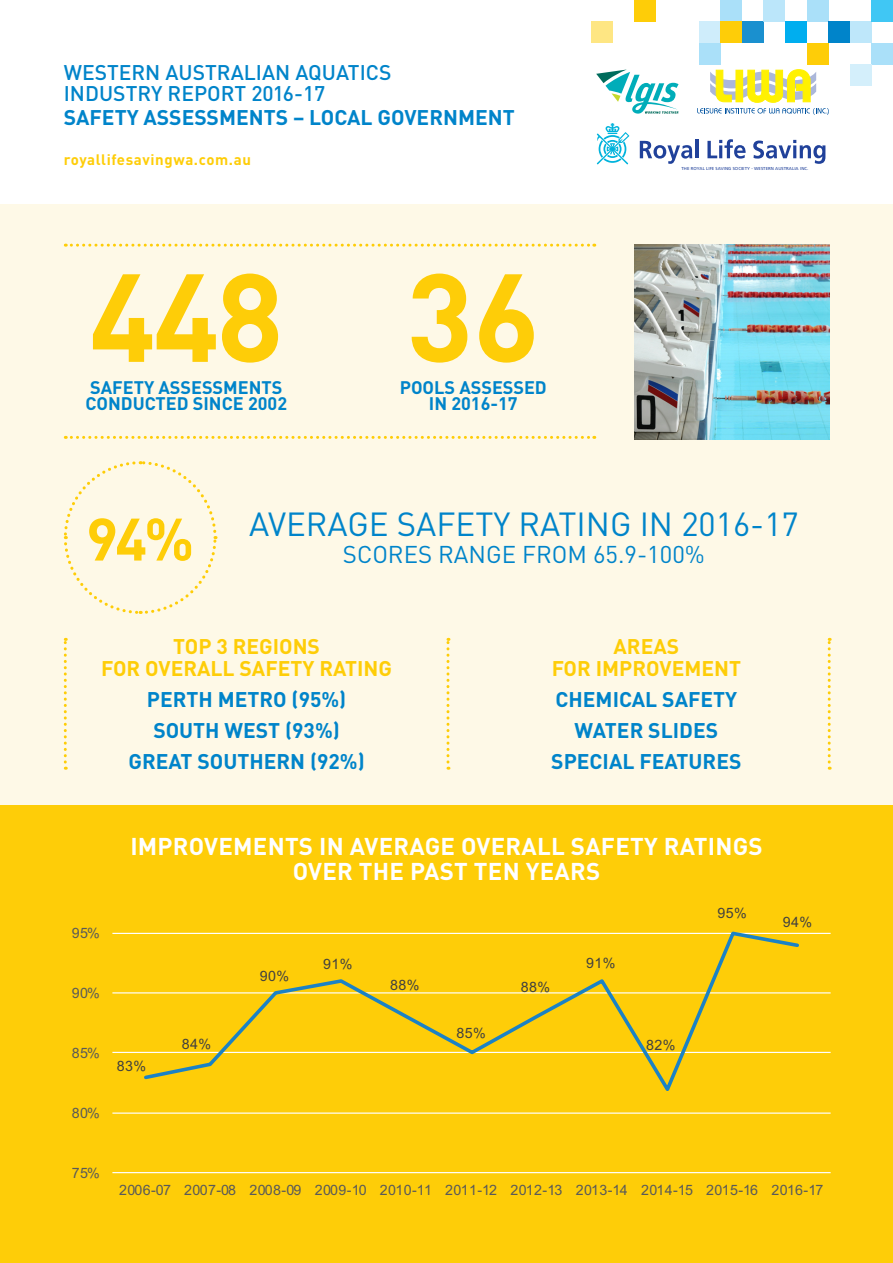
<style>
.page{position:relative;width:893px;height:1263px;background:#fff}
.page>*{position:absolute;margin:0;border:0;box-sizing:border-box;transform-origin:0 0}
.Heading_H1{font:700 123px "DIN";color:#fecd08}
.Heading_H1-2{font:700 58.95px "DIN";color:#fecd08}
.Heading{font:33px "DIN";color:#0084ca}
.Heading-2{font:700 24px/25.5px "DIN";letter-spacing:.01em;color:#fff;text-align:center}
.Heading-3{font:24px "DIN";color:#0084ca}
.Paragraph_Style_2{font:700 21px "DIN";color:#0084ca}
.Paragraph_Style_2-2{font:700 21px/22.5px "DIN";color:#fecd08;text-align:center}
.Heading_H1-3{font:500 21px/21px "DIN";color:#0084ca}
.Heading_H1-4{font:700 21px "DIN";color:#0084ca}
.Heading-4{font:700 18px/16.5px "DIN";color:#0084ca;text-align:center}
.Heading_H1-5{font:700 15px "DIN";letter-spacing:.04em;color:#fecd08}
.t1{font:14.25px "Arial";letter-spacing:-.015em;color:#595959}
.t2{font:14.25px "Arial";letter-spacing:.025em;color:#404040}
.t3{font:14.25px "Arial";letter-spacing:.025em;color:#595959}
.t4{font:4.35px "Frutiger";letter-spacing:.01em;color:#20419a}
</style>
<div class="page">
<div style="left:0;top:204px;width:893px;height:744px;background:#fef9e7"></div>
<div style="left:0;top:806px;width:893px;height:457px;background:#fecd08"></div>
<svg style="left:65px;top:436px;width:530px;height:3px"></svg>
<svg style="left:65px;top:244px;width:530px;height:3px"></svg>
<img style="left:635px;top:244px;width:194px;height:195px">
<svg style="left:446px;top:638px;width:3px;height:132px"></svg>
<svg style="left:64px;top:638px;width:3px;height:132px"></svg>
<svg style="left:828px;top:638px;width:3px;height:132px"></svg>
<div style="left:634px;top:0;width:22px;height:22px;background:#fecd08"></div>
<div style="left:699px;top:22px;width:22px;height:21px;background:#cfedfb"></div>
<div style="left:721px;top:0;width:21px;height:22px;background:#aae0f9"></div>
<div style="left:721px;top:22px;width:21px;height:21px;background:#fecd08"></div>
<div style="left:699px;top:43px;width:22px;height:22px;background:#aae0f9"></div>
<div style="left:742px;top:22px;width:22px;height:21px;background:#1a90cf"></div>
<div style="left:764px;top:0;width:21px;height:22px;background:#bbe6fa"></div>
<div style="left:785px;top:22px;width:22px;height:21px;background:#00aeef"></div>
<div style="left:807px;top:0;width:21px;height:22px;background:#aae0f9"></div>
<div style="left:828px;top:22px;width:22px;height:21px;background:#0084ca"></div>
<div style="left:850px;top:22px;width:21px;height:21px;background:#bee7fa"></div>
<div style="left:871px;top:0;width:22px;height:22px;background:#40c7f4"></div>
<div style="left:807px;top:43px;width:21px;height:22px;background:#fecd08"></div>
<div style="left:871px;top:43px;width:22px;height:22px;background:#aae0f9"></div>
<div style="left:850px;top:65px;width:22px;height:21px;background:#d4effb"></div>
<div style="left:591px;top:22px;width:22px;height:21px;background:#fee683"></div>
<svg style="left:710px;top:70px;width:106px;height:32px"></svg>
<svg style="left:697px;top:108px;width:132px;height:7px"></svg>
<svg style="left:596px;top:70px;width:82px;height:44px"></svg>
<svg style="left:640px;top:141px;width:52px;height:23px"></svg>
<hr style="left:695px;top:140px;width:3px;height:18px;background:#20419a">
<svg style="left:707px;top:139px;width:39px;height:20px"></svg>
<svg style="left:753px;top:140px;width:72px;height:24px"></svg>
<svg style="left:597px;top:123px;width:32px;height:41px"></svg>
<svg style="left:63px;top:461px;width:155px;height:153px"></svg>
<hr style="left:112px;top:889px;width:719px;height:1px;background:#fff">
<hr style="left:112px;top:933px;width:719px;height:1px;background:#fff">
<hr style="left:112px;top:992px;width:719px;height:1px;background:#fff">
<hr style="left:112px;top:1052px;width:719px;height:1px;background:#fff">
<hr style="left:112px;top:1112px;width:719px;height:2px;background:#fff">
<hr style="left:112px;top:1172px;width:719px;height:1px;background:#fff">
<svg style="left:142px;top:931px;width:659px;height:160px"></svg>
<p class="Heading_H1-3" style="left:64px;top:61px;width:329px">WESTERN AUSTRALIAN AQUATICS<br>INDUSTRY REPORT 2016-17</p>
<p class="Heading_H1-4" style="left:64px;top:104px;width:452px">SAFETY ASSESSMENTS – LOCAL GOVERNMENT</p>
<p class="Heading_H1-5" style="left:64px;top:150px;width:189px">royallifesavingwa.com.au</p>
<p class="Heading_H1" style="left:89px;top:237px;width:196px">448</p>
<p class="Heading-4" style="left:90px;top:378px;width:194px">SAFETY ASSESSMENTS</p>
<p class="Heading-4" style="left:85px;top:395px;width:203px">CONDUCTED SINCE 2002</p>
<p class="Heading_H1" style="left:406px;top:237px;width:135px">36</p>
<p class="Heading-4" style="left:400px;top:378px;width:149px">POOLS ASSESSED<br>IN 2016-17</p>
<p class="t4" style="left:681px;top:166px;width:128px">THE ROYAL LIFE SAVING SOCIETY - WESTERN AUSTRALIA INC.</p>
<p class="Heading_H1-2" style="left:86px;top:501px;width:110px">94%</p>
<p class="Heading" style="left:249px;top:504px;width:551px">AVERAGE SAFETY RATING IN 2016-17</p>
<p class="Heading-3" style="left:343px;top:540px;width:363px">SCORES RANGE FROM 65.9-100%</p>
<p class="Paragraph_Style_2-2" style="left:101px;top:634px;width:293px">TOP 3 REGIONS<br>FOR OVERALL SAFETY RATING</p>
<p class="Paragraph_Style_2" style="left:147px;top:686px;width:201px">PERTH METRO (95%)</p>
<p class="Paragraph_Style_2" style="left:153px;top:717px;width:188px">SOUTH WEST (93%)</p>
<p class="Paragraph_Style_2" style="left:128px;top:748px;width:238px">GREAT SOUTHERN (92%)</p>
<p class="Paragraph_Style_2-2" style="left:552px;top:634px;width:191px">AREAS<br>FOR IMPROVEMENT</p>
<p class="Paragraph_Style_2" style="left:555px;top:686px;width:183px">CHEMICAL SAFETY</p>
<p class="Paragraph_Style_2" style="left:575px;top:717px;width:145px">WATER SLIDES</p>
<p class="Paragraph_Style_2" style="left:551px;top:748px;width:192px">SPECIAL FEATURES</p>
<p class="t3" style="left:72px;top:923px;width:30px">95%</p>
<p class="t3" style="left:72px;top:983px;width:30px">90%</p>
<p class="t3" style="left:72px;top:1043px;width:30px">85%</p>
<p class="t3" style="left:72px;top:1103px;width:30px">80%</p>
<p class="Heading-2" style="left:130px;top:832px;width:634px">IMPROVEMENTS IN AVERAGE OVERALL SAFETY RATINGS<br>OVER THE PAST TEN YEARS</p>
<p class="t2" style="left:117px;top:1056px;width:31px">83%</p>
<p class="t2" style="left:182px;top:1034px;width:31px">84%</p>
<p class="t2" style="left:260px;top:967px;width:31px">90%</p>
<p class="t2" style="left:323px;top:955px;width:31px">91%</p>
<p class="t2" style="left:390px;top:975px;width:31px">88%</p>
<p class="t2" style="left:456px;top:1024px;width:31px">85%</p>
<p class="t2" style="left:521px;top:977px;width:31px">88%</p>
<p class="t2" style="left:586px;top:953px;width:31px">91%</p>
<p class="t2" style="left:646px;top:1035px;width:31px">82%</p>
<p class="t2" style="left:717px;top:904px;width:31px">95%</p>
<p class="t2" style="left:783px;top:913px;width:31px">94%</p>
<p class="t3" style="left:72px;top:1163px;width:30px">75%</p>
<p class="t1" style="left:119px;top:1180px;width:706px">2006-07 2007-08 2008-09 2009-10 2010-11 2011-12 2012-13 2013-14 2014-15 2015-16 2016-17</p>
</div>
